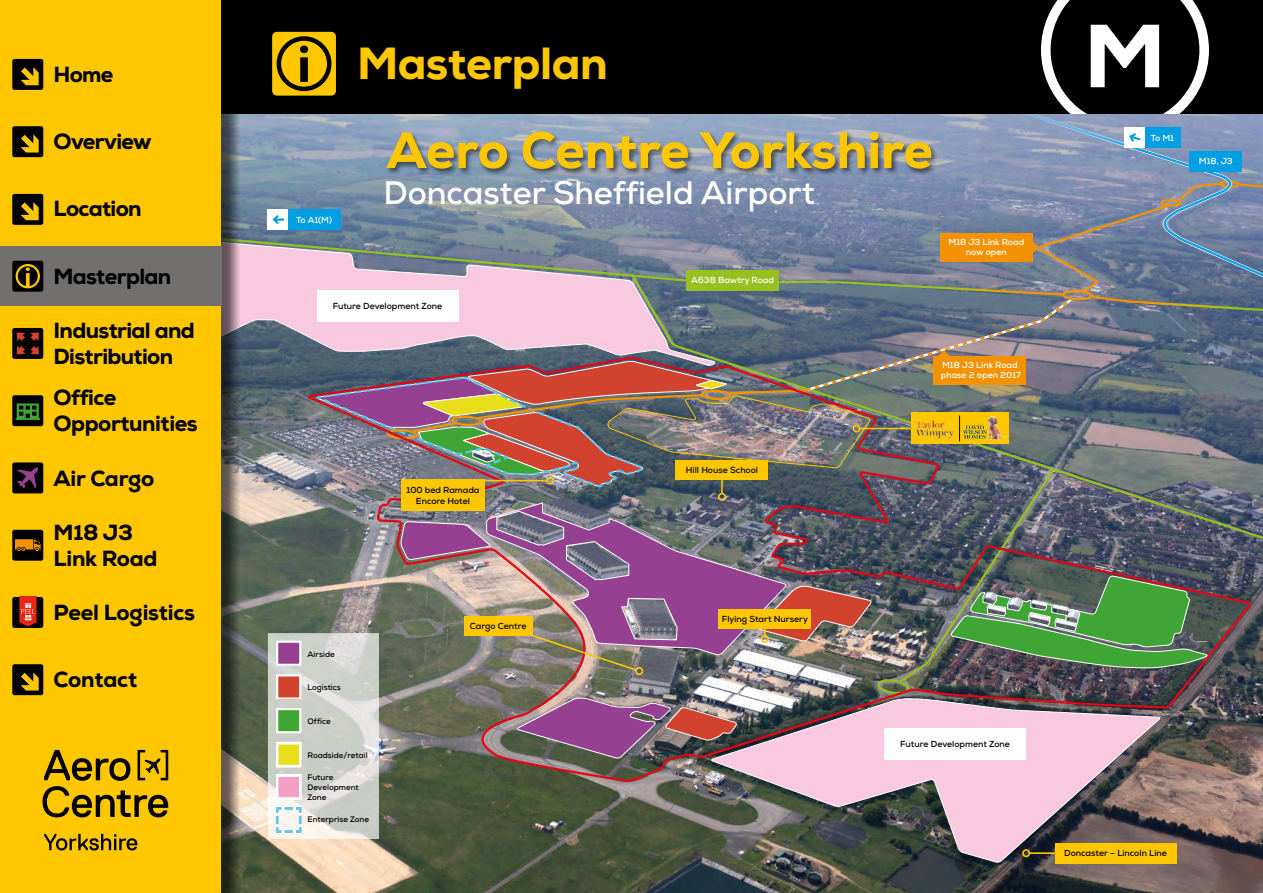
<style>
.page{position:relative;width:1263px;height:893px;background:#fff}
.page>*{position:absolute;margin:0;border:0;box-sizing:border-box;transform-origin:0 0}
.t1{font:800 89.4px "Nexa";color:#fff}
.t2{font:800 51px "Nexa";color:#fec700}
.t3{font:800 45px "Nexa";letter-spacing:-.01em;color:#fec700}
.t4{font:700 32.4px "Nexa";color:#fff}
.t5{font:800 21.9px/26.2px "Nexa";letter-spacing:-.03em;color:#000}
.t6{font:800 21.9px/26.2px "Nexa";letter-spacing:-.01em;color:#000}
.t7{font:700 8.7px/10.5px "Nexa";color:#000;text-align:center}
.t8{font:700 8.7px/10.2px "Nexa";color:#fff;text-align:center}
.t9{font:700 7.95px/9.6px "Nexa";color:#000}
</style>
<div class="page">
<div style="left:0;top:0;width:1263px;height:115px;background:#000"></div>
<div style="left:272px;top:32px;width:64px;height:64px;background:#fec700;border-radius:5px"></div>
<svg style="left:279px;top:39px;width:50px;height:50px"></svg>
<div style="left:277px;top:36px;width:54px;height:55px;border:4px solid #000;border-radius:50%"></div>
<svg style="left:300px;top:46px;width:8px;height:36px"></svg>
<img style="left:243px;top:115px;width:1020px;height:778px">
<svg style="left:711px;top:783px;width:449px;height:80px;background:#7b7173"></svg>
<svg style="left:243px;top:285px;width:66px;height:97px;background:#938c9f"></svg>
<svg style="left:243px;top:194px;width:66px;height:91px;background:#b0a7b9"></svg>
<svg style="left:988px;top:115px;width:275px;height:66px;background:#8798b9"></svg>
<img style="left:306px;top:355px;width:946px;height:428px">
<div style="left:1189px;top:151px;width:53px;height:20px;background:#009fe3"></div>
<div style="left:1055px;top:843px;width:121px;height:20px;background:#fec700"></div>
<hr style="left:1029px;top:852px;width:29px;height:2px;background:#fec700">
<div style="left:1022px;top:849px;width:8px;height:8px;border:2px solid #fec700;border-radius:50%"></div>
<div style="left:288px;top:210px;width:52px;height:20px;background:#009fe3"></div>
<div style="left:268px;top:210px;width:20px;height:20px;background:#fff"></div>
<svg style="left:272px;top:215px;width:12px;height:10px"></svg>
<div style="left:1144px;top:128px;width:36px;height:20px;background:#009fe3"></div>
<div style="left:1124px;top:128px;width:20px;height:20px;background:#fff"></div>
<svg style="left:1041px;top:0;width:168px;height:144px"></svg>
<svg style="left:268px;top:633px;width:111px;height:206px;background:#d5d6d0"></svg>
<div style="left:277px;top:642px;width:24px;height:24px;background:#954091"></div>
<div style="left:277px;top:676px;width:24px;height:23px;background:#d1422f"></div>
<div style="left:277px;top:709px;width:24px;height:24px;background:#3fa535"></div>
<div style="left:276px;top:742px;width:25px;height:26px;background:#e9de1a;border:2px solid #fff"></div>
<div style="left:276px;top:775px;width:25px;height:25px;background:#f19fc5;border:2px solid #fff"></div>
<div style="left:276px;top:641px;width:25px;height:25px;border:2px solid #fff"></div>
<div style="left:276px;top:674px;width:25px;height:26px;border:2px solid #fff"></div>
<div style="left:276px;top:708px;width:25px;height:25px;border:2px solid #fff"></div>
<div style="left:276px;top:742px;width:25px;height:25px;border:2px solid #fff"></div>
<div style="left:276px;top:774px;width:25px;height:25px;border:2px solid #fff"></div>
<svg style="left:274px;top:805px;width:29px;height:29px"></svg>
<img style="left:309px;top:181px;width:954px;height:578px">
<div style="left:934px;top:356px;width:92px;height:28px;background:#f39200"></div>
<div style="left:386px;top:131px;width:552px;height:45px;background:#000;opacity:.5"></div>
<div style="left:0;top:0;width:243px;height:893px;background:#000;opacity:.6"></div>
<div style="left:0;top:0;width:221px;height:893px;background:#fec700"></div>
<svg style="left:44px;top:834px;width:93px;height:16px"></svg>
<svg style="left:43px;top:750px;width:125px;height:67px"></svg>
<div style="left:0;top:246px;width:221px;height:59px;background:#72706f"></div>
<div style="left:12px;top:328px;width:31px;height:31px;background:#000;border-radius:2px"></div>
<svg style="left:17px;top:332px;width:22px;height:22px"></svg>
<div style="left:21px;top:337px;width:13px;height:13px;background:#000;border-radius:50%"></div>
<div style="left:12px;top:59px;width:31px;height:31px;background:#000;border-radius:2px"></div>
<svg style="left:21px;top:67px;width:18px;height:18px"></svg>
<div style="left:12px;top:126px;width:31px;height:31px;background:#000;border-radius:2px"></div>
<svg style="left:21px;top:134px;width:18px;height:19px"></svg>
<div style="left:12px;top:194px;width:31px;height:31px;background:#000;border-radius:2px"></div>
<svg style="left:21px;top:202px;width:18px;height:18px"></svg>
<div style="left:12px;top:395px;width:31px;height:31px;background:#000;border-radius:2px"></div>
<svg style="left:16px;top:403px;width:24px;height:17px"></svg>
<div style="left:12px;top:462px;width:31px;height:31px;background:#000;border-radius:2px"></div>
<svg style="left:17px;top:467px;width:21px;height:22px"></svg>
<div style="left:12px;top:530px;width:31px;height:31px;background:#000;border-radius:2px"></div>
<svg style="left:15px;top:539px;width:26px;height:12px"></svg>
<div style="left:12px;top:664px;width:31px;height:31px;background:#000;border-radius:2px"></div>
<svg style="left:21px;top:672px;width:18px;height:18px"></svg>
<svg style="left:12px;top:261px;width:31px;height:31px"></svg>
<div style="left:16px;top:264px;width:24px;height:24px;border:2px solid #fec700;border-radius:50%"></div>
<svg style="left:26px;top:267px;width:4px;height:4px"></svg>
<svg style="left:26px;top:273px;width:4px;height:14px"></svg>
<div style="left:12px;top:597px;width:31px;height:31px;background:#000;border-radius:2px"></div>
<svg style="left:19px;top:597px;width:18px;height:29px"></svg>
<h3 class="t5" style="left:54px;top:61px;width:61px">Home</h3>
<h3 class="t5" style="left:54px;top:129px;width:100px">Overview</h3>
<h3 class="t5" style="left:54px;top:196px;width:90px">Location</h3>
<h3 class="t5" style="left:54px;top:263px;width:119px">Masterplan</h3>
<h3 class="t5" style="left:54px;top:317px;width:143px">Industrial and<br>Distribution</h3>
<h3 class="t5" style="left:54px;top:385px;width:146px">Office<br>Opportunities</h3>
<h3 class="t6" style="left:54px;top:465px;width:102px">Air Cargo</h3>
<h3 class="t6" style="left:54px;top:519px;width:106px">M18 J3<br>Link Road</h3>
<h3 class="t6" style="left:54px;top:599px;width:143px">Peel Logistics</h3>
<h3 class="t6" style="left:54px;top:667px;width:85px">Contact</h3>
<h3 class="t3" style="left:357px;top:35px;width:252px">Masterplan</h3>
<p class="t8" style="left:296px;top:215px;width:37px">To A1(M)</p>
<h2 class="t2" style="left:386px;top:118px;width:548px">Aero Centre Yorkshire</h2>
<h3 class="t4" style="left:384px;top:172px;width:433px">Doncaster Sheffield Airport</h3>
<p class="t8" style="left:691px;top:275px;width:84px">A638 Bawtry Road</p>
<p class="t7" style="left:333px;top:301px;width:111px">Future Development Zone</p>
<h1 class="t1" style="left:959px;top:3px;width:208px">M M</h1>
<p class="t8" style="left:948px;top:237px;width:77px">M18 J3 Link Road now open</p>
<p class="t8" style="left:1151px;top:133px;width:25px">To M1</p>
<p class="t8" style="left:941px;top:360px;width:82px;text-align:left">M18 J3 Link Road phase 2 open 2017</p>
<p class="t8" style="left:1199px;top:156px;width:36px">M18, J3</p>
<p class="t7" style="left:407px;top:485px;width:74px">100 bed Ramada<br>Encore Hotel</p>
<p class="t7" style="left:686px;top:465px;width:74px">Hill House School</p>
<p class="t9" style="left:307px;top:649px;width:29px">Airside</p>
<p class="t9" style="left:307px;top:683px;width:35px">Logistics</p>
<p class="t9" style="left:307px;top:716px;width:25px">Office</p>
<p class="t9" style="left:307px;top:750px;width:62px">Roadside/retail</p>
<p class="t9" style="left:307px;top:773px;width:53px">Future<br>Development<br>Zone</p>
<p class="t9" style="left:307px;top:815px;width:63px">Enterprise Zone</p>
<p class="t7" style="left:470px;top:621px;width:58px">Cargo Centre</p>
<p class="t7" style="left:722px;top:614px;width:87px">Flying Start Nursery</p>
<p class="t7" style="left:900px;top:739px;width:111px">Future Development Zone</p>
<p class="t7" style="left:1064px;top:848px;width:104px">Doncaster – Lincoln Line</p>
</div>
